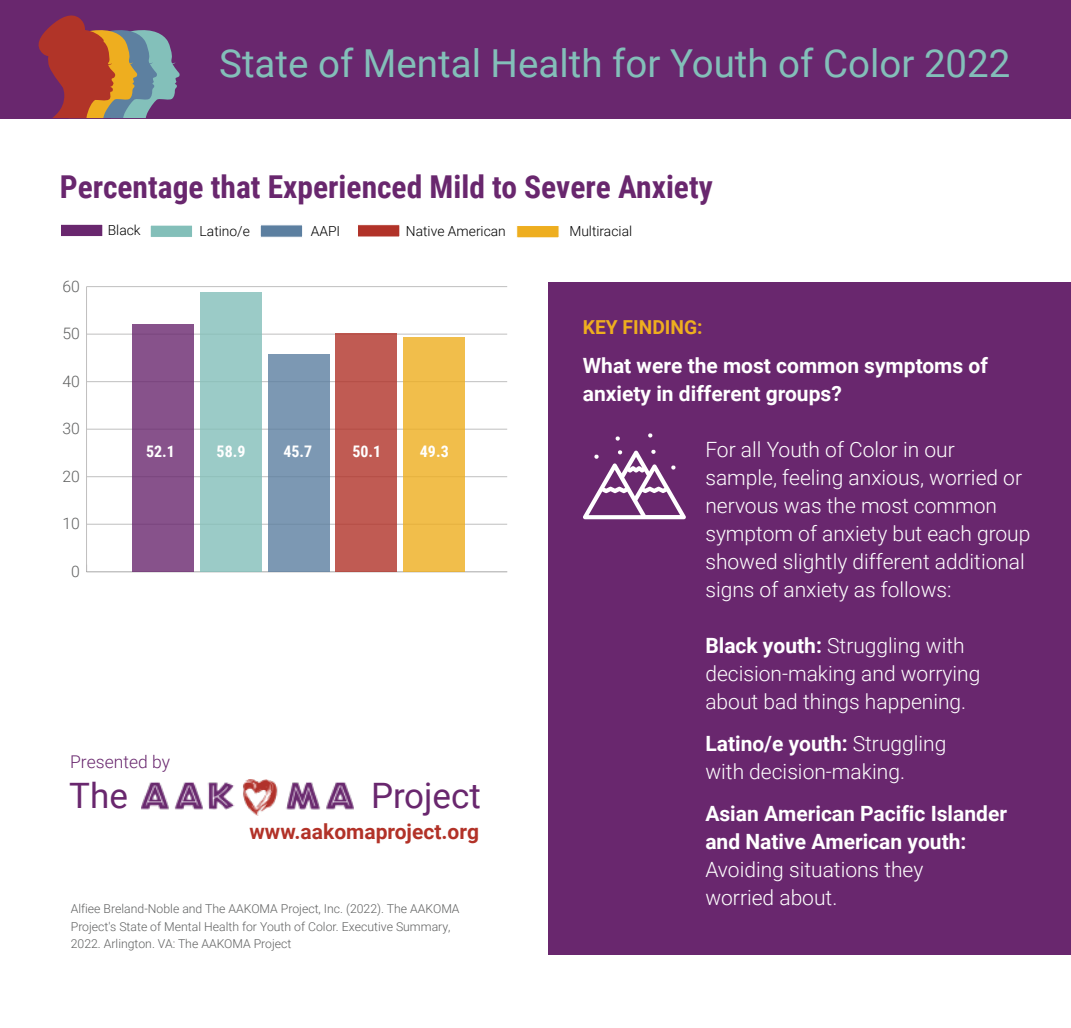
<style>
.page{position:relative;width:1071px;height:1028px;background:#fff}
.page>*{position:absolute;margin:0;border:0;box-sizing:border-box;transform-origin:0 0}
.t1{font:38.5px "Roboto";color:#83bfb9}
.t2{font:35px "Roboto";color:#69276e}
.t3{font:700 31.5px "Roboto Condensed";color:#69276e}
.t4{font:300 21px/28px "Roboto";color:#fff}
.t5{font:700 21px/28px "Roboto";color:#fff}
.t6{font:700 21px "Roboto";color:#b23228}
.t7{font:700 19.25px "Roboto";color:#eeae1f}
.t8{font:300 17.5px "Roboto";color:#69276e}
.t9{font:700 15.92px "Roboto Condensed";color:#fff}
.t10{font:300 15.75px "Roboto";color:#606161}
.t11{font:300 13.83px "Roboto";color:#010101}
.t12{font:300 12.25px/17.5px "Roboto";color:#606161}
.s1{font-weight:700}
</style>
<div class="page">
<div style="left:517px;top:225px;width:42px;height:13px;background:#eeae1f"></div>
<div style="left:516px;top:225px;width:44px;height:13px;border:1px solid #fff"></div>
<div style="left:358px;top:224px;width:42px;height:13px;background:#b13228"></div>
<div style="left:357px;top:224px;width:43px;height:13px;border:1px solid #fff"></div>
<div style="left:260px;top:225px;width:43px;height:12px;background:#5c7fa0"></div>
<div style="left:260px;top:224px;width:43px;height:13px;border:1px solid #fff"></div>
<div style="left:150px;top:225px;width:43px;height:12px;background:#83bfb9"></div>
<div style="left:150px;top:224px;width:43px;height:14px;border:1px solid #fff"></div>
<div style="left:60px;top:224px;width:43px;height:12px;background:#69276e"></div>
<div style="left:60px;top:224px;width:43px;height:13px;border:1px solid #fff"></div>
<hr style="left:86px;top:286px;width:1px;height:285px;background:#c0bfbf">
<hr style="left:87px;top:571px;width:420px;height:1px;background:#c0bfbf">
<hr style="left:87px;top:523px;width:420px;height:1px;background:#c0bfbf">
<hr style="left:87px;top:476px;width:420px;height:1px;background:#c0bfbf">
<hr style="left:87px;top:428px;width:420px;height:1px;background:#c0bfbf">
<hr style="left:87px;top:381px;width:420px;height:1px;background:#c0bfbf">
<hr style="left:87px;top:333px;width:420px;height:1px;background:#c0bfbf">
<hr style="left:87px;top:286px;width:420px;height:1px;background:#c0bfbf">
<div style="left:404px;top:337px;width:61px;height:234px;background:#f1be4b"></div>
<div style="left:336px;top:333px;width:61px;height:238px;background:#c05b53"></div>
<div style="left:268px;top:354px;width:61px;height:217px;background:#7c98b3"></div>
<div style="left:200px;top:292px;width:61px;height:279px;background:#9bcbc7"></div>
<div style="left:132px;top:324px;width:61px;height:247px;background:#87528b"></div>
<img style="left:141px;top:779px;width:213px;height:36px">
<div style="left:0;top:0;width:1071px;height:118px;background:#69276e"></div>
<svg style="left:38px;top:15px;width:142px;height:103px"></svg>
<div style="left:549px;top:282px;width:522px;height:671px;background:#69276e"></div>
<svg style="left:616px;top:436px;width:4px;height:4px"></svg>
<svg style="left:648px;top:433px;width:4px;height:4px"></svg>
<svg style="left:583px;top:449px;width:103px;height:70px"></svg>
<h1 class="t1" style="left:219px;top:36px;width:793px">State of Mental Health for Youth of Color 2022</h1>
<h3 class="t3" style="left:60px;top:164px;width:654px">Percentage that Experienced Mild to Severe Anxiety</h3>
<p class="t10" style="left:62px;top:275px;width:19px">60</p>
<p class="t11" style="left:108px;top:221px;width:34px">Black</p>
<p class="t11" style="left:200px;top:222px;width:52px">Latino/e</p>
<p class="t11" style="left:311px;top:221px;width:31px">AAPI</p>
<p class="t11" style="left:406px;top:221px;width:102px">Native American</p>
<p class="t11" style="left:569px;top:221px;width:64px">Multiracial</p>
<p class="t10" style="left:62px;top:322px;width:19px">50</p>
<p class="t10" style="left:62px;top:370px;width:19px">40</p>
<p class="t10" style="left:62px;top:417px;width:19px">30</p>
<p class="t10" style="left:62px;top:465px;width:19px">20</p>
<p class="t10" style="left:62px;top:512px;width:19px">10</p>
<p class="t10" style="left:71px;top:560px;width:10px">0</p>
<p class="t9" style="left:146px;top:440px;width:30px">52.1</p>
<p class="t9" style="left:217px;top:440px;width:30px">58.9</p>
<p class="t9" style="left:283px;top:440px;width:30px">45.7</p>
<p class="t9" style="left:352px;top:440px;width:30px">50.1</p>
<p class="t9" style="left:420px;top:440px;width:30px">49.3</p>
<p class="t8" style="left:70px;top:749px;width:101px">Presented by</p>
<h2 class="t2" style="left:69px;top:771px;width:60px">The</h2>
<h2 class="t2" style="left:371px;top:771px;width:111px">Project</h2>
<p class="t6" style="left:250px;top:816px;width:231px">www.aakomaproject.org</p>
<p class="t12" style="left:71px;top:899px;width:390px">Alfiee Breland-Noble and The AAKOMA Project, Inc. (2022). The AAKOMA<br>Project's State of Mental Health for Youth of Color. Executive Summary,<br>2022. Arlington. VA: The AAKOMA Project</p>
<p class="t7" style="left:583px;top:314px;width:121px">KEY FINDING:</p>
<p class="t5" style="left:583px;top:350px;width:406px">What were the most common symptoms of anxiety in different groups?</p>
<p class="t4" style="left:705px;top:434px;width:327px">For all Youth of Color in our sample, feeling anxious, worried or nervous was the most common symptom of anxiety but each group showed slightly different additional signs of anxiety as follows:</p>
<p class="t4" style="left:705px;top:630px;width:276px"><span class="s1">Black youth:</span> Struggling with decision-making and worrying about bad things happening.</p>
<p class="t4" style="left:705px;top:728px;width:243px"><span class="s1">Latino/e youth:</span> Struggling with decision-making.</p>
<p class="t5" style="left:705px;top:798px;width:303px">Asian American Pacific Islander and Native American youth:</p>
<p class="t4" style="left:705px;top:854px;width:220px">Avoiding situations they worried about.</p>
</div>
